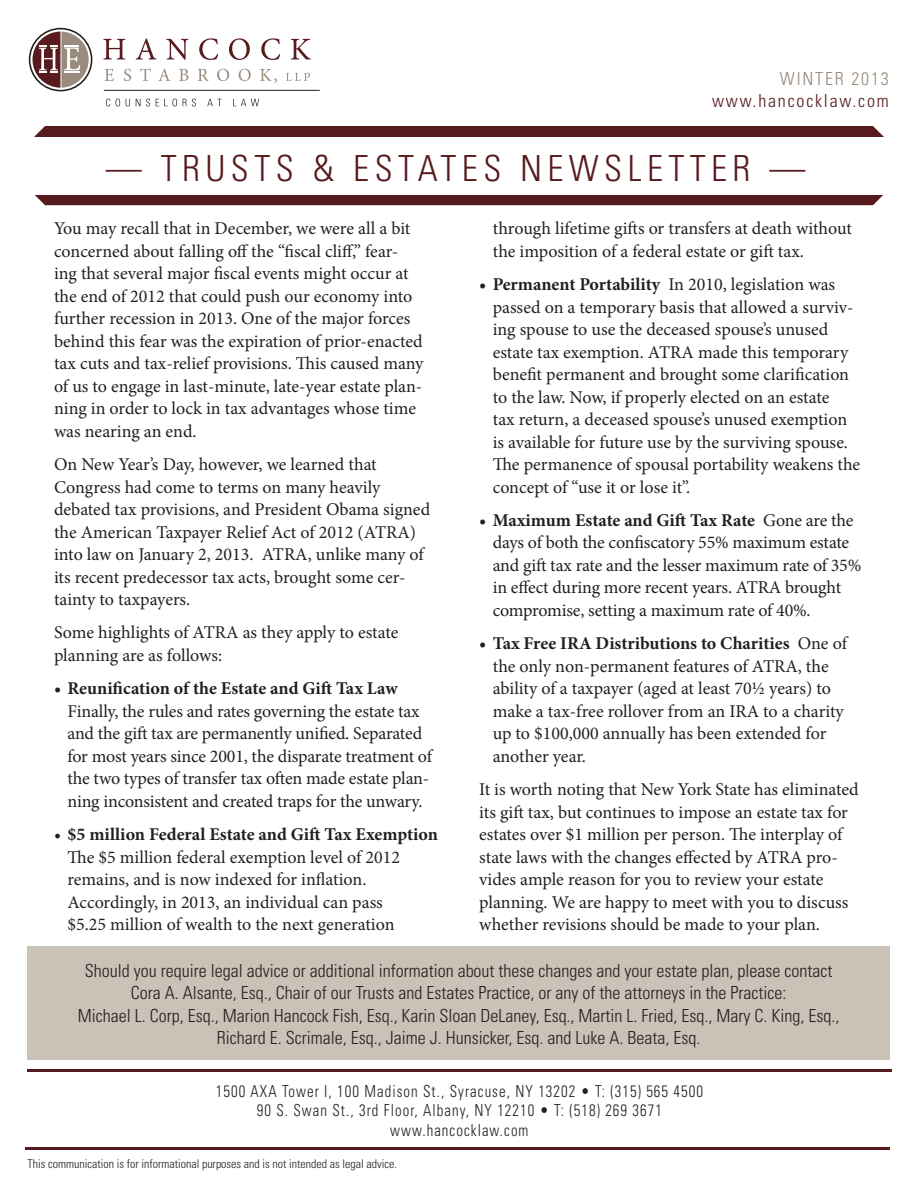
<style>
.page{position:relative;width:918px;height:1188px;background:#fff}
.page>*{position:absolute;margin:0;border:0;box-sizing:border-box;transform-origin:0 0}
.t1{font:300 condensed 36px "Univers";letter-spacing:.15em;color:#571b1e}
.bullet{font:18px/22.5px "Minion Pro";letter-spacing:-.005em;color:#231f20}
.body_text{font:18px/22.5px "Minion Pro";color:#231f20}
.body_text-2{font:300 condensed 18px/22.5px "Univers";color:#231f20;text-align:center}
.t2{font:300 condensed 18px "Univers";letter-spacing:.1em;color:#571b1e}
.t3{font:300 condensed 18px "Univers";letter-spacing:.1em;color:#998b7d}
.t4{font:300 condensed 16.5px "Univers";letter-spacing:.07em;color:#231f20;scale:.9 1}
.t5{font:300 condensed 12px "Univers";color:#231f20}
.s1{font-weight:700}
</style>
<div class="page">
<div style="left:34px;top:126px;width:850px;height:79px;background:#571b1e"></div>
<div style="left:17px;top:137px;width:888px;height:57px;background:#fff"></div>
<hr style="left:27px;top:1069px;width:864px;height:2px;background:#571b1e">
<hr style="left:26px;top:1148px;width:864px;height:2px;background:#571b1e">
<hr style="left:104px;top:90px;width:216px;height:1px;background:#231f20">
<svg style="left:106px;top:99px;width:4px;height:7px"></svg>
<svg style="left:116px;top:99px;width:4px;height:7px"></svg>
<svg style="left:126px;top:99px;width:4px;height:7px"></svg>
<svg style="left:136px;top:99px;width:4px;height:7px"></svg>
<svg style="left:146px;top:99px;width:4px;height:7px"></svg>
<svg style="left:156px;top:99px;width:21px;height:7px"></svg>
<svg style="left:183px;top:99px;width:3px;height:7px"></svg>
<svg style="left:192px;top:99px;width:4px;height:7px"></svg>
<svg style="left:207px;top:99px;width:15px;height:7px"></svg>
<svg style="left:233px;top:99px;width:26px;height:7px"></svg>
<svg style="left:103px;top:39px;width:22px;height:20px"></svg>
<svg style="left:136px;top:38px;width:20px;height:21px"></svg>
<svg style="left:166px;top:39px;width:22px;height:21px"></svg>
<svg style="left:199px;top:38px;width:19px;height:22px"></svg>
<svg style="left:229px;top:38px;width:21px;height:22px"></svg>
<svg style="left:261px;top:38px;width:19px;height:22px"></svg>
<svg style="left:291px;top:39px;width:20px;height:20px"></svg>
<svg style="left:105px;top:69px;width:9px;height:12px"></svg>
<svg style="left:124px;top:69px;width:7px;height:12px"></svg>
<svg style="left:140px;top:68px;width:11px;height:13px"></svg>
<svg style="left:158px;top:69px;width:12px;height:12px"></svg>
<svg style="left:179px;top:69px;width:9px;height:12px"></svg>
<svg style="left:198px;top:69px;width:11px;height:12px"></svg>
<svg style="left:217px;top:69px;width:12px;height:12px"></svg>
<svg style="left:239px;top:69px;width:12px;height:12px"></svg>
<svg style="left:260px;top:69px;width:17px;height:14px"></svg>
<svg style="left:286px;top:73px;width:24px;height:8px"></svg>
<svg style="left:29px;top:28px;width:63px;height:63px"></svg>
<div style="left:27px;top:947px;width:863px;height:113px;background:#cac1b7"></div>
<p class="t3" style="left:780px;top:68px;width:110px">WINTER 2013</p>
<p class="t2" style="left:712px;top:90px;width:178px">www.hancocklaw.com</p>
<p class="t1" style="left:106px;top:146px;width:701px">— TRUSTS &amp; ESTATES NEWSLETTER —</p>
<p class="body_text" style="left:54px;top:217px;width:371px">You may recall that in December, we were all a bit concerned about falling off the “fiscal cliff,” fear&shy;ing that several major fiscal events might occur at the end of 2012 that could push our economy into further recession in 2013. One of the major forces behind this fear was the expiration of prior-enacted tax cuts and tax-relief provisions. This caused many of us to engage in last-minute, late-year estate plan&shy;ning in order to lock in tax advantages whose time was nearing an end.</p>
<p class="body_text" style="left:54px;top:453px;width:378px">On New Year’s Day, however, we learned that Congress had come to terms on many heavily debated tax provisions, and President Obama signed the American Taxpayer Relief Act of 2012 (ATRA) into law on January 2, 2013. ATRA, unlike many of its recent predecessor tax acts, brought some cer&shy;tainty to taxpayers.</p>
<p class="body_text" style="left:54px;top:622px;width:346px">Some highlights of ATRA as they apply to estate planning are as follows:</p>
<p class="bullet" style="left:68px;top:677px;width:366px;text-indent:-14px"><span class="s1">• Reunification of the Estate and Gift Tax Law </span>Finally, the rules and rates governing the estate tax and the gift tax are permanently unified. Separated for most years since 2001, the disparate treatment of the two types of transfer tax often made estate plan&shy;ning inconsistent and created traps for the unwary.</p>
<p class="bullet" style="left:68px;top:823px;width:372px;text-indent:-14px">• <span class="s1">$5 million Federal Estate and Gift Tax Exemption </span>The $5 million federal exemption level of 2012 remains, and is now indexed for inflation.<br>Accordingly, in 2013, an individual can pass<br>$5.25 million of wealth to the next generation</p>
<p class="bullet" style="left:493px;top:217px;width:361px">through lifetime gifts or transfers at death without the imposition of a federal estate or gift tax.</p>
<p class="bullet" style="left:493px;top:273px;width:369px;text-indent:-14px"><span class="s1">• Permanent Portability</span> In 2010, legislation was passed on a temporary basis that allowed a surviv&shy;ing spouse to use the deceased spouse’s unused estate tax exemption. ATRA made this temporary benefit permanent and brought some clarification to the law. Now, if properly elected on an estate<br>tax return, a deceased spouse’s unused exemption is available for future use by the surviving spouse.<br>The permanence of spousal portability weakens the concept of “use it or lose it”.</p>
<p class="bullet" style="left:493px;top:509px;width:370px;text-indent:-14px"><span class="s1">• Maximum Estate and Gift Tax Rate</span> Gone are the days of both the confiscatory 55% maximum estate and gift tax rate and the lesser maximum rate of 35% in effect during more recent years. ATRA brought compromise, setting a maximum rate of 40%.</p>
<p class="bullet" style="left:493px;top:632px;width:356px;text-indent:-14px"><span class="s1">• Tax Free IRA Distributions to Charities</span> One of the only non-permanent features of ATRA, the ability of a taxpayer (aged at least 70 ½ years) to make a tax-free rollover from an IRA to a charity up to $100,000 annually has been extended for another year.</p>
<p class="body_text" style="left:479px;top:778px;width:381px">It is worth noting that New York State has eliminated its gift tax, but continues to impose an estate tax for estates over $1 million per person. The interplay of state laws with the changes effected by ATRA pro&shy;vides ample reason for you to review your estate planning. We are happy to meet with you to discuss whether revisions should be made to your plan.</p>
<p class="body_text-2" style="left:85px;top:959px;width:749px">Should you require legal advice or additional information about these changes and your estate plan, please contact<br>Cora A. Alsante, Esq., Chair of our Trusts and Estates Practice, or any of the attorneys in the Practice:</p>
<p class="body_text-2" style="left:78px;top:1004px;width:763px">Michael L. Corp, Esq., Marion Hancock Fish, Esq., Karin Sloan DeLaney, Esq., Martin L. Fried, Esq., Mary C. King, Esq.,</p>
<p class="body_text-2" style="left:217px;top:1027px;width:485px">Richard E. Scrimale, Esq., Jaime J. Hunsicker, Esq. and Luke A. Beata, Esq.</p>
<p class="t4" style="left:216px;top:1081px;width:543px">1500 AXA Tower I, 100 Madison St., Syracuse, NY 13202 • T: (315) 565 4500</p>
<p class="t4" style="left:257px;top:1100px;width:452px">90 S. Swan St., 3rd Floor, Albany, NY 12210 • T: (518) 269 3671</p>
<p class="t4" style="left:390px;top:1120px;width:155px">www.hancocklaw.com</p>
<p class="t5" style="left:27px;top:1156px;width:371px">This communication is for informational purposes and is not intended as legal advice.</p>
</div>
